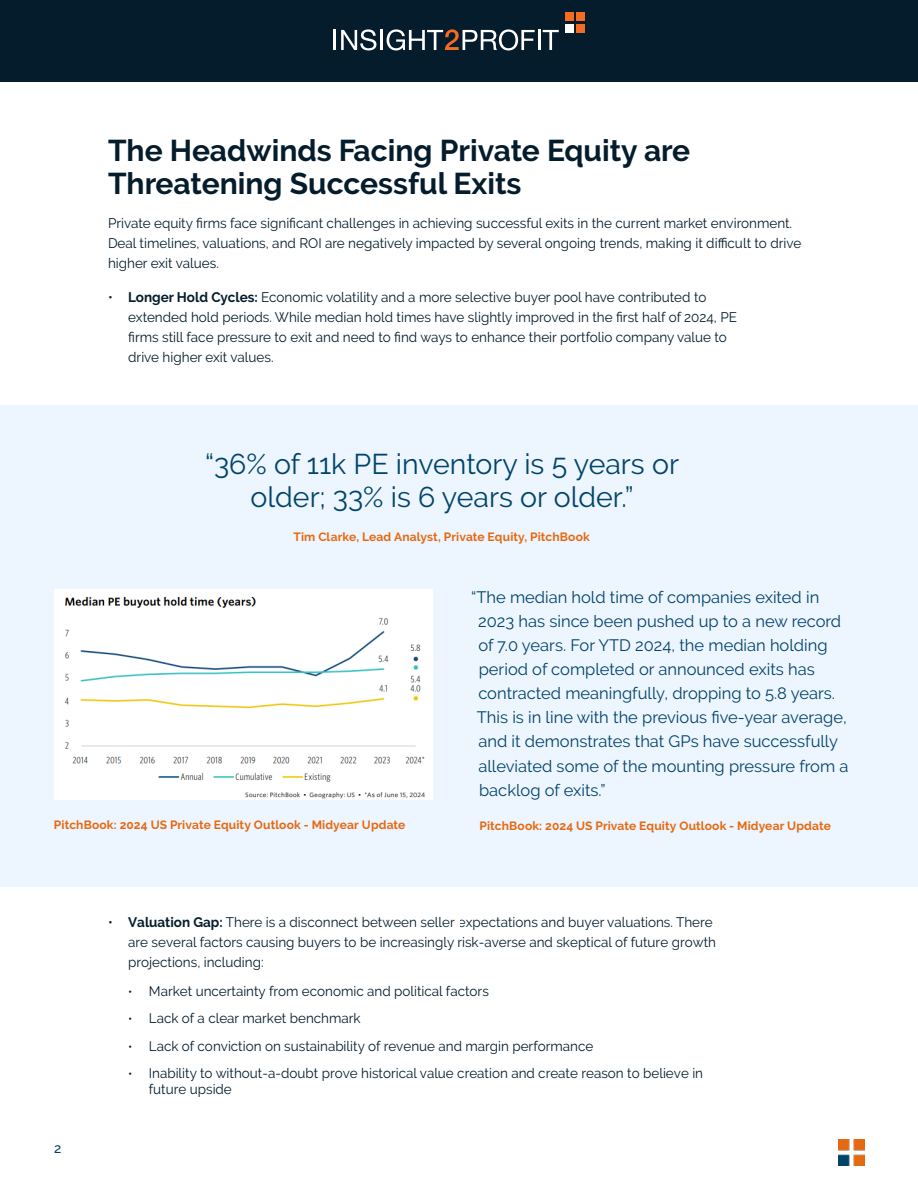
<style>
.page{position:relative;width:918px;height:1188px;background:#fff}
.page>*{position:absolute;margin:0;border:0;box-sizing:border-box;transform-origin:0 0}
.t1{font:700 30px/33px "Raleway";color:#041c2c}
.t2{font:28.5px/33px "Raleway";color:#00446a;text-align:center}
.t3{font:16.5px/24px "Raleway";color:#00446a}
.t4{font:13.8px/20px "Raleway";color:#041c2c}
.t5{font:500 13.5px "Raleway";color:#00446a}
.t6{font:700 12px "Raleway";letter-spacing:.01em;color:#e56910}
.s1{font-weight:700}
.s2{font-size:12.6px}
</style>
<div class="page">
<div style="left:0;top:405px;width:918px;height:481px;background:#edf5ff"></div>
<img style="left:54px;top:590px;width:379px;height:210px">
<img style="left:839px;top:1140px;width:25px;height:25px">
<div style="left:0;top:0;width:918px;height:82px;background:#041c2c"></div>
<hr style="left:333px;top:30px;width:3px;height:20px;background:#fff">
<svg style="left:341px;top:29px;width:35px;height:21px"></svg>
<hr style="left:380px;top:30px;width:3px;height:20px;background:#fff">
<svg style="left:387px;top:29px;width:148px;height:21px"></svg>
<hr style="left:538px;top:30px;width:2px;height:20px;background:#fff">
<svg style="left:543px;top:30px;width:16px;height:20px"></svg>
<div style="left:565px;top:24px;width:8px;height:8px;background:#fff"></div>
<div style="left:565px;top:13px;width:8px;height:8px;background:#f36c21"></div>
<div style="left:576px;top:24px;width:8px;height:8px;background:#f36c21"></div>
<div style="left:576px;top:13px;width:8px;height:8px;background:#f36c21"></div>
<h1 class="t1" style="left:108px;top:137px;width:584px">The Headwinds Facing Private Equity are<br>Threatening Successful Exits</h1>
<p class="t4" style="left:108px;top:213px;width:695px">Private equity firms face significant challenges in achieving successful exits in the current market environment.<br>Deal timelines, valuations, and ROI are negatively impacted by several ongoing trends, making it difficult to drive higher exit values.</p>
<p class="t4" style="left:128px;top:287px;width:610px;text-indent:-20px">• <span class="s1">Longer Hold Cycles:</span> Economic volatility and a more selective buyer pool have contributed to extended hold periods. While median hold times have slightly improved in the first half of 2024, PE firms still face pressure to exit and need to find ways to enhance their portfolio company value to drive higher exit values.</p>
<h2 class="t2" style="left:205px;top:447px;width:476px">“36% of 11k PE inventory is 5 years or older; 33% is 6 years or older.”</h2>
<p class="t6" style="left:294px;top:533px;width:298px">Tim Clarke, Lead Analyst, Private Equity, PitchBook</p>
<p class="t3" style="left:477px;top:586px;width:373px;text-indent:-6px">“The median hold time of companies exited in 2023 has since been pushed up to a new record of 7.0 years. For YTD 2024, the median holding period of completed or announced exits has contracted meaningfully, dropping to 5.8 years.<br>This is in line with the previous five-year average, and it demonstrates that GPs have successfully alleviated some of the mounting pressure from a backlog of exits.”</p>
<p class="t6" style="left:54px;top:820px;width:353px">PitchBook: 2024 US Private Equity Outlook - Midyear Update</p>
<p class="t6" style="left:479px;top:821px;width:353px">PitchBook: 2024 US Private Equity Outlook - Midyear Update</p>
<p class="t5" style="left:54px;top:1143px;width:9px">2</p>
<p class="t4" style="left:128px;top:912px;width:589px;text-indent:-20px">• <span class="s1">Valuation Gap:</span> There is a disconnect between seller expectations and buyer valuations. There are several factors causing buyers to be increasingly risk-averse and skeptical of future growth projections, including:</p>
<p class="t4" style="left:128px;top:981px;width:362px"><span class="s2">•</span> Market uncertainty from economic and political factors</p>
<p class="t4" style="left:128px;top:1008px;width:234px"><span class="s2">•</span> Lack of a clear market benchmark</p>
<p class="t4" style="left:128px;top:1036px;width:467px"><span class="s2">•</span> Lack of conviction on sustainability of revenue and margin performance</p>
<p class="t4" style="left:149px;top:1065px;width:556px;line-height:16.5px;text-indent:-21px"><span class="s2">•</span> Inability to without-a-doubt prove historical value creation and create reason to believe in future upside</p>
</div>
